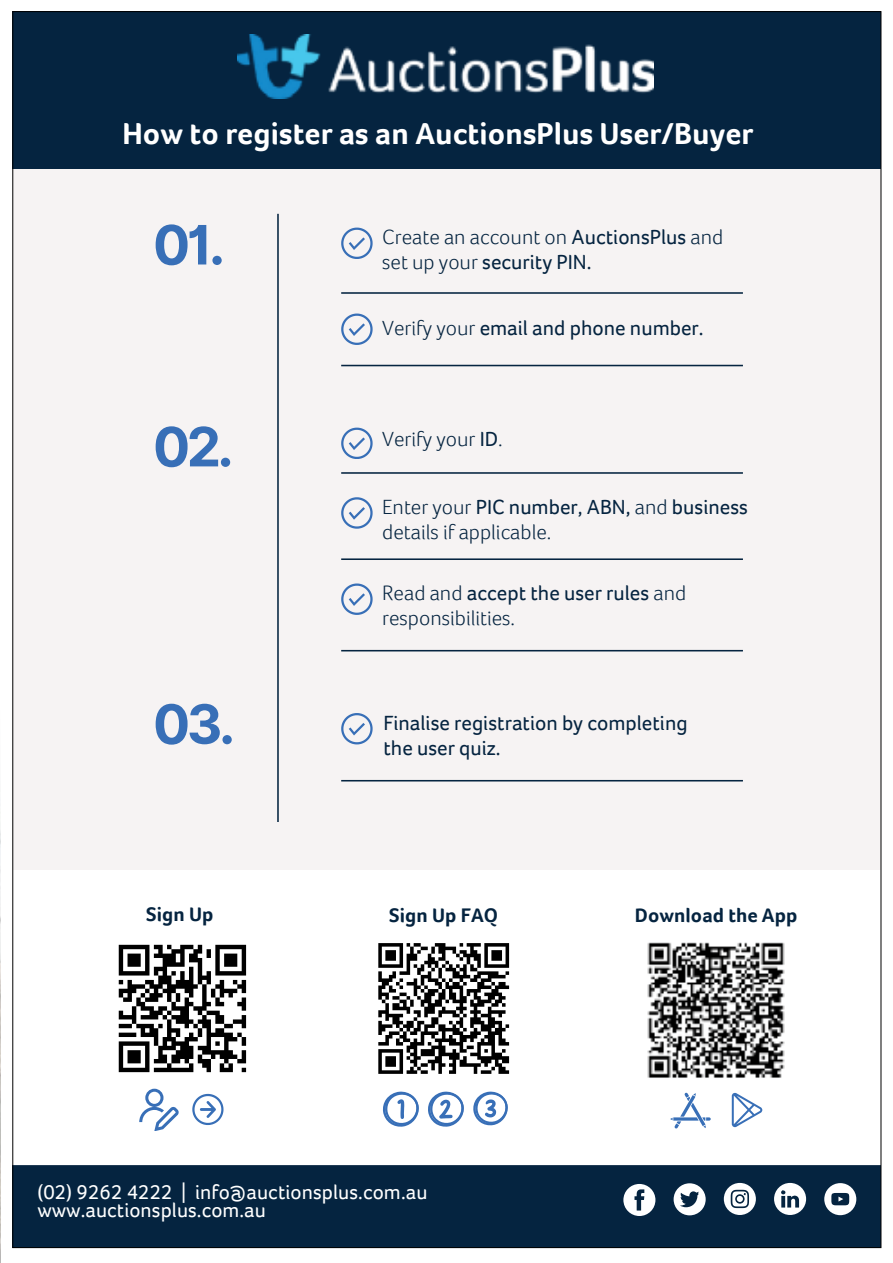
<style>
.page{position:relative;width:893px;height:1263px;background:#fff}
.page>*{position:absolute;margin:0;border:0;box-sizing:border-box;transform-origin:0 0}
.t1{font:700 54.3px "Inter";color:#386fb7}
.t2{font:700 31.2px "Foco Trial";letter-spacing:.005em;color:#fff}
.t3{font:300 21px/24.9px "Foco Trial";color:#052440}
.t4{font:21px "Foco Trial";color:#052440}
.t5{font:20.85px "Foco Trial";letter-spacing:.005em;color:#fff}
.t6{font:20.7px "Foco Trial";letter-spacing:.005em;color:#fff}
.t7{font:700 20.1px "Foco Trial";letter-spacing:.005em;color:#052440}
.s1{font-weight:400}
.s2{font-weight:300}
</style>
<div class="page">
<img style="left:0;top:812px;width:1px;height:450px">
<div style="left:13px;top:12px;width:868px;height:1235px;background:#052440"></div>
<div style="left:13px;top:169px;width:868px;height:704px;background:#f6f3f3"></div>
<img style="left:237px;top:34px;width:417px;height:64px">
<div style="left:13px;top:870px;width:868px;height:294px;background:#fff"></div>
<svg style="left:118px;top:944px;width:129px;height:129px"></svg>
<svg style="left:378px;top:943px;width:132px;height:131px"></svg>
<svg style="left:623px;top:1184px;width:32px;height:32px"></svg>
<svg style="left:674px;top:1183px;width:32px;height:32px"></svg>
<svg style="left:724px;top:1183px;width:32px;height:32px"></svg>
<svg style="left:774px;top:1183px;width:32px;height:32px"></svg>
<svg style="left:824px;top:1183px;width:32px;height:32px"></svg>
<hr style="left:13px;top:1163px;width:868px;height:2px;background:#fff">
<img style="left:647px;top:942px;width:138px;height:136px">
<hr style="left:341px;top:292px;width:402px;height:2px;background:#052440">
<hr style="left:341px;top:472px;width:402px;height:2px;background:#052440">
<hr style="left:341px;top:558px;width:402px;height:2px;background:#052440">
<svg style="left:341px;top:228px;width:31px;height:31px"></svg>
<svg style="left:341px;top:314px;width:31px;height:31px"></svg>
<svg style="left:341px;top:428px;width:31px;height:31px"></svg>
<svg style="left:341px;top:497px;width:31px;height:31px"></svg>
<svg style="left:341px;top:583px;width:31px;height:32px"></svg>
<hr style="left:341px;top:650px;width:402px;height:1px;background:#052440">
<hr style="left:341px;top:365px;width:402px;height:1px;background:#052440">
<hr style="left:277px;top:214px;width:2px;height:608px;background:#052440">
<hr style="left:341px;top:780px;width:402px;height:1px;background:#052440">
<svg style="left:341px;top:713px;width:31px;height:31px"></svg>
<svg style="left:383px;top:1091px;width:36px;height:36px"></svg>
<svg style="left:428px;top:1091px;width:36px;height:36px"></svg>
<svg style="left:473px;top:1091px;width:35px;height:35px"></svg>
<svg style="left:670px;top:1093px;width:41px;height:35px"></svg>
<svg style="left:732px;top:1093px;width:30px;height:34px"></svg>
<svg style="left:139px;top:1089px;width:40px;height:41px"></svg>
<svg style="left:192px;top:1094px;width:31px;height:31px"></svg>
<h2 class="t2" style="left:122px;top:113px;width:632px">How to register as an AuctionsPlus User/Buyer</h2>
<h1 class="t1" style="left:153px;top:205px;width:74px">01.</h1>
<p class="t3" style="left:382px;top:225px;width:343px">Create an account on <span class="s1">AuctionsPlus</span> and set up your <span class="s1">security PIN.</span></p>
<p class="t4" style="left:382px;top:314px;width:323px"><span class="s2">Verify your</span> email and phone number.</p>
<h1 class="t1" style="left:153px;top:407px;width:82px">02.</h1>
<p class="t3" style="left:382px;top:427px;width:122px">Verify your <span class="s1">ID</span>.</p>
<p class="t3" style="left:382px;top:494px;width:367px">Enter your <span class="s1">PIC number, ABN,</span> and <span class="s1">business </span>details if applicable.</p>
<h1 class="t1" style="left:153px;top:684px;width:84px">03.</h1>
<p class="t3" style="left:382px;top:581px;width:306px">Read and <span class="s1">accept the user rules</span> and responsibilities.</p>
<p class="t4" style="left:383px;top:709px;width:306px">Finalise registration by completing</p>
<p class="t4" style="left:383px;top:734px;width:119px">the user quiz.</p>
<p class="t7" style="left:146px;top:901px;width:69px">Sign Up</p>
<p class="t7" style="left:389px;top:902px;width:110px">Sign Up FAQ</p>
<p class="t5" style="left:37px;top:1178px;width:392px">(02) 9262 4222 | info@auctionsplus.com.au</p>
<p class="t6" style="left:37px;top:1197px;width:230px">www.auctionsplus.com.au</p>
<p class="t7" style="left:635px;top:901px;width:164px">Download the App</p>
</div>
